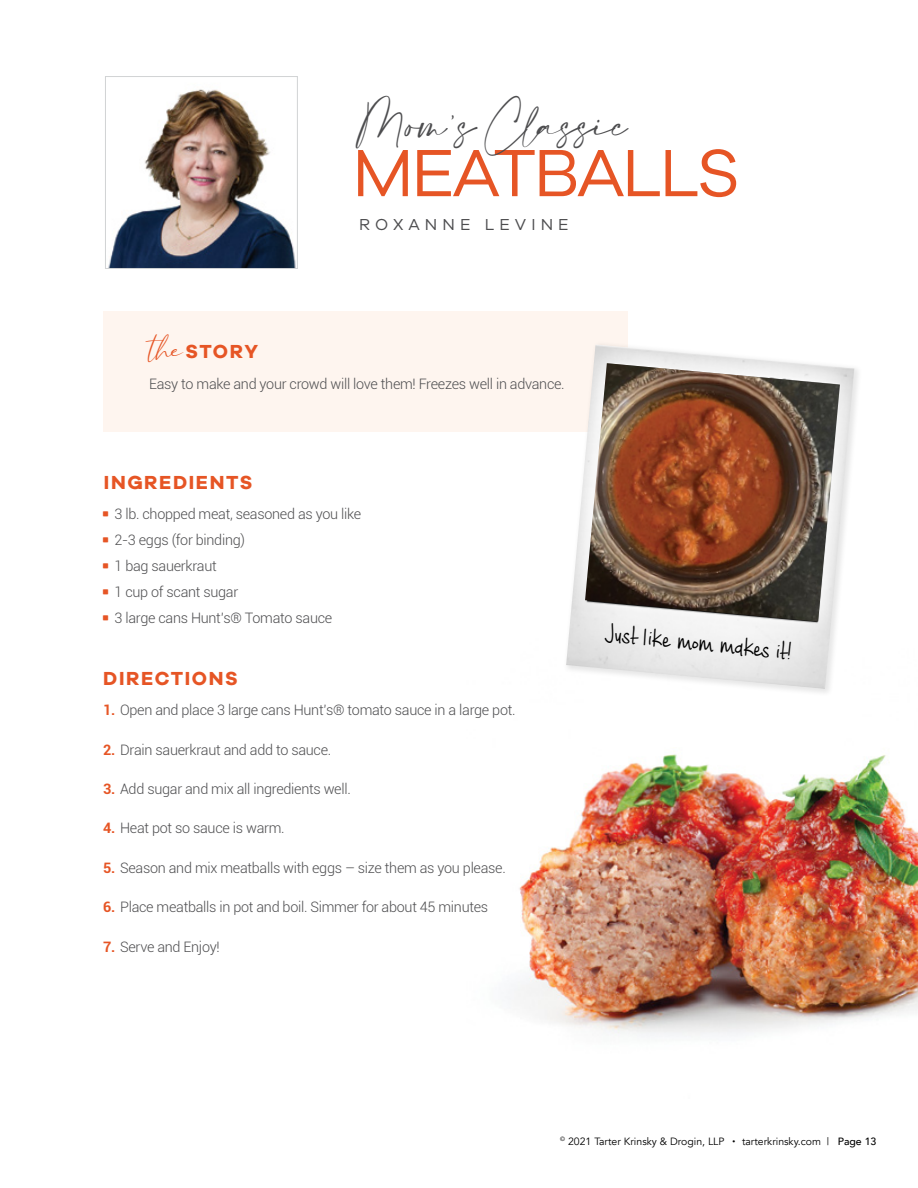
<style>
.page{position:relative;width:918px;height:1188px;background:#fff}
.page>*{position:absolute;margin:0;border:0;box-sizing:border-box;transform-origin:0 0}
.t1{font:68.85px "Galyon";letter-spacing:-.04em;color:#e65525}
.t2{font:31.35px "Cashew Apple Ale";color:#000}
.t3{font:29.7px "Amalfi Coast";letter-spacing:-.05em;color:#4d4d4f}
.t4{font:700 19.5px "Galyon";letter-spacing:.085em;color:#e65525}
.t5{font:16.35px "Galyon";letter-spacing:.31em;color:#4d4d4f}
.t6{font:300 14.4px "Roboto";letter-spacing:-.02em;color:#4d4d4f}
.t7{font:10.5px "Avenir";color:#000}
.s1{font-weight:700;color:#e65525}
.s2{font-family:"Frontage"}
.s3{font-weight:500}
</style>
<div class="page">
<img style="left:509px;top:754px;width:409px;height:282px">
<div style="left:103px;top:311px;width:525px;height:120px;background:#fef5ef"></div>
<div style="left:563px;top:340px;width:300px;height:357px;background:#000;opacity:.1"></div>
<img style="left:566px;top:345px;width:288px;height:344px">
<img style="left:585px;top:363px;width:255px;height:259px">
<img style="left:108px;top:89px;width:188px;height:178px">
<div style="left:105px;top:76px;width:193px;height:193px;border:1px solid #d1d3d4"></div>
<h3 class="t4" style="left:149px;top:339px;width:110px"><sup>the</sup>STORY</h3>
<h3 class="t3" style="left:356px;top:109px;width:273px">Mom’s Classic</h3>
<h1 class="t1" style="left:352px;top:124px;width:389px">MEATBALLS</h1>
<p class="t5" style="left:359px;top:213px;width:211px">ROXANNE LEVINE</p>
<p class="t6" style="left:149px;top:374px;width:417px">Easy to make and your crowd will love them! Freezes well in advance.</p>
<h3 class="t4" style="left:104px;top:470px;width:150px">INGREDIENTS</h3>
<p class="t6" style="left:114px;top:504px;width:248px">3 lb. chopped meat, seasoned as you like</p>
<p class="t6" style="left:114px;top:530px;width:132px">2-3 eggs (for binding)</p>
<p class="t6" style="left:114px;top:556px;width:104px">1 bag sauerkraut</p>
<p class="t6" style="left:114px;top:582px;width:125px">1 cup of scant sugar</p>
<p class="t6" style="left:114px;top:608px;width:219px">3 large cans Hunt’s® Tomato sauce</p>
<h3 class="t4" style="left:103px;top:666px;width:136px">DIRECTIONS</h3>
<p class="t6" style="left:103px;top:700px;width:414px"><span class="s1">1.</span> Open and place 3 large cans Hunt’s® tomato sauce in a large pot.</p>
<p class="t6" style="left:103px;top:739px;width:230px"><span class="s1">2.</span> Drain sauerkraut and add to sauce.</p>
<p class="t6" style="left:103px;top:779px;width:249px"><span class="s1">3.</span> Add sugar and mix all ingredients well.</p>
<p class="t6" style="left:103px;top:818px;width:183px"><span class="s1">4.</span> Heat pot so sauce is warm.</p>
<p class="t6" style="left:103px;top:858px;width:404px"><span class="s1">5.</span> Season and mix meatballs with eggs – size them as you please.</p>
<p class="t6" style="left:103px;top:897px;width:387px"><span class="s1">6.</span> Place meatballs in pot and boil. Simmer for about 45 minutes</p>
<p class="t6" style="left:103px;top:937px;width:118px"><span class="s1">7.</span> Serve and Enjoy!</p>
<h2 class="t2" style="left:607px;top:616px;width:189px;rotate:6deg">Just like mom makes it!</h2>
<p class="t7" style="left:560px;top:1135px;width:318px"><sup>©</sup> 2021 Tarter Krinsky &amp; Drogin, LLP <span class="s2">•</span> tarterkrinsky.com | <span class="s3">Page 13</span></p>
</div>
